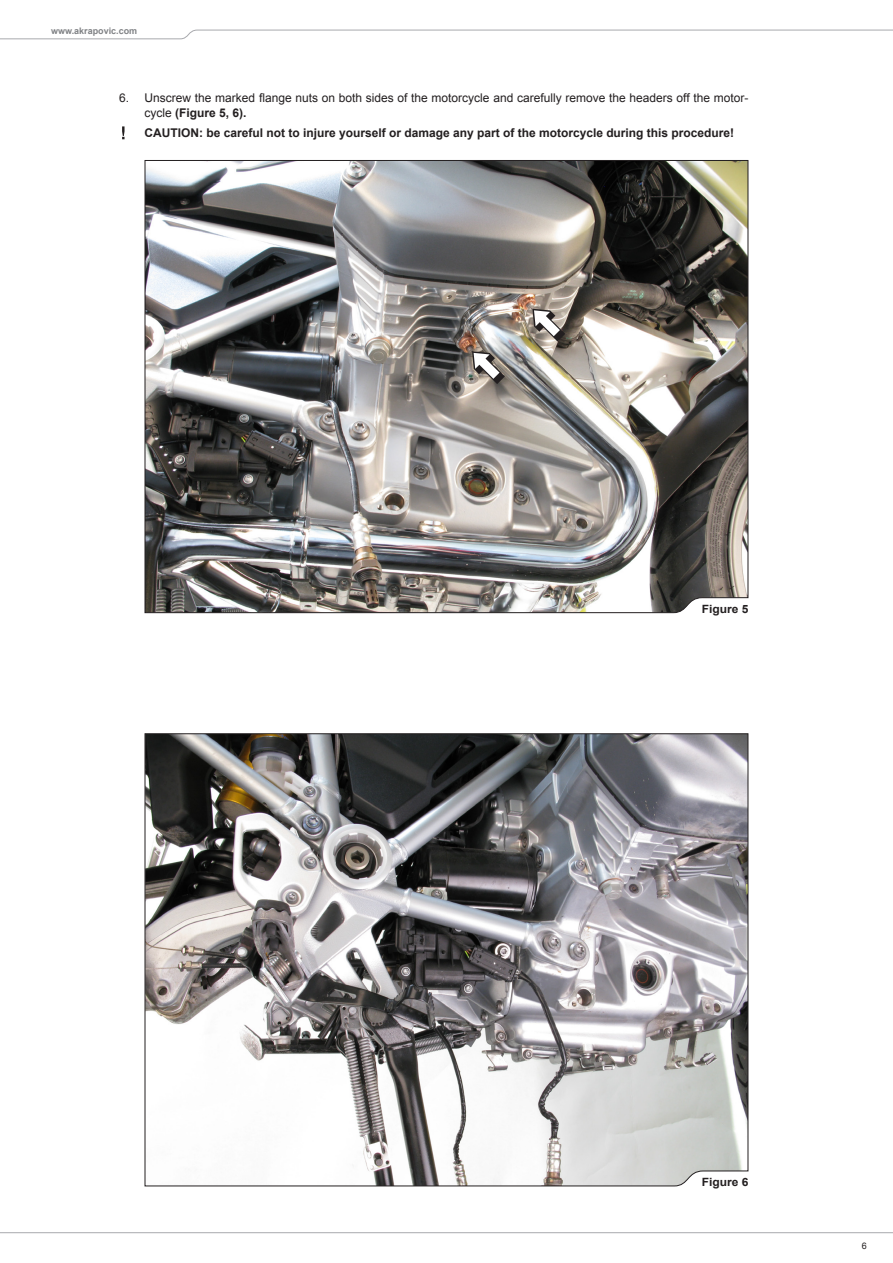
<style>
.page{position:relative;width:893px;height:1263px;background:#fff}
.page>*{position:absolute;margin:0;border:0;box-sizing:border-box;transform-origin:0 0}
.body_txt_bold{font:12px/14.4px "Arial";color:#231f20}
.t1{font:700 12px "Arial";color:#231f20}
.body_txt_bold-2{font:700 11.4px "Arial";color:#231f20;scale:1.05 1}
.t2{font:700 9px "Arial";color:#808285}
.t3{font:9px "Arial";color:#231f20}
.s1{font-weight:700}
</style>
<div class="page">
<svg style="left:0;top:29px;width:893px;height:10px"></svg>
<svg style="left:0;top:1232px;width:893px;height:2px;background:#d3d3d5"></svg>
<svg style="left:122px;top:126px;width:3px;height:13px"></svg>
<img style="left:144px;top:160px;width:605px;height:453px">
<svg style="left:144px;top:733px;width:605px;height:454px"></svg>
<svg style="left:472px;top:351px;width:33px;height:33px"></svg>
<svg style="left:532px;top:309px;width:33px;height:33px"></svg>
<p class="t2" style="left:51px;top:25px;width:88px">www.akrapovic.com</p>
<p class="body_txt_bold" style="left:119px;top:91px;width:12px">6.</p>
<p class="body_txt_bold" style="left:145px;top:91px;width:605px">Unscrew the marked flange nuts on both sides of the motorcycle and carefully remove the headers off the motor&shy;cycle <span class="s1">(Figure 5, 6).</span></p>
<p class="t1" style="left:145px;top:125px;width:591px">CAUTION: be careful not to injure yourself or damage any part of the motorcycle during this procedure!</p>
<p class="body_txt_bold-2" style="left:702px;top:601px;width:46px">Figure 5</p>
<p class="body_txt_bold-2" style="left:702px;top:1175px;width:46px">Figure 6</p>
<p class="t3" style="left:862px;top:1240px;width:7px">6</p>
</div>
